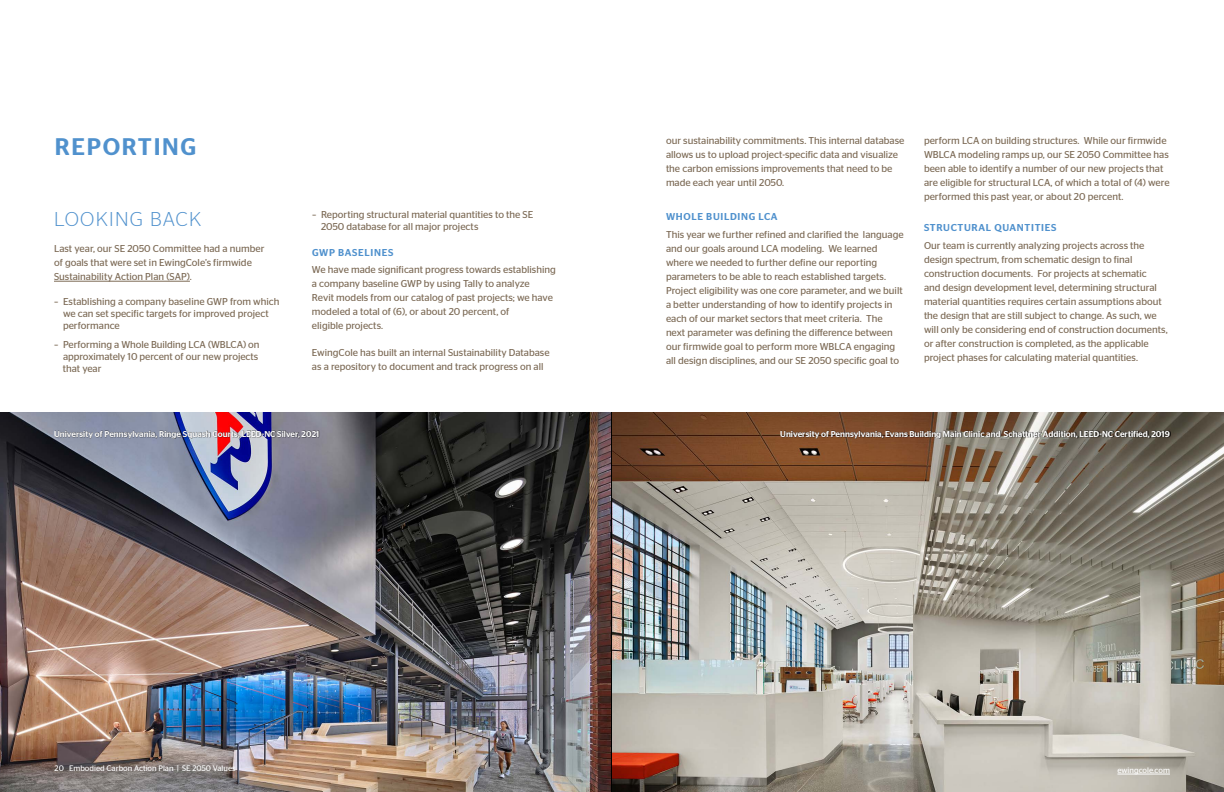
<style>
.page{position:relative;width:1224px;height:792px;background:#fff}
.page>*{position:absolute;margin:0;border:0;box-sizing:border-box;transform-origin:0 0}
.t1{font:500 24px "Stag Sans";letter-spacing:.07em;color:#5091cd}
.t2{font:300 20px "Stag Sans";letter-spacing:.06em;color:#5091cd}
.t3{font:10px/14px "Stag Sans";color:#7c6a55}
.t4{font:500 10px "Stag Sans";letter-spacing:.07em;color:#5091cd}
.t5{font:500 8.5px "Stag Sans";color:#fff}
.t6{font:8px "Stag Sans";color:#fff}
</style>
<div class="page">
<img style="left:612px;top:412px;width:612px;height:380px">
<img style="left:0;top:412px;width:610px;height:380px">
<hr style="left:54px;top:281px;width:136px;height:1px;background:#7c6a55">
<div style="left:781px;top:430px;width:390px;height:9px;background:#000;opacity:.75"></div>
<div style="left:55px;top:430px;width:265px;height:9px;background:#000;opacity:.75"></div>
<hr style="left:1117px;top:774px;width:53px;height:1px;background:#fff">
<h1 class="t1" style="left:55px;top:133px;width:143px">REPORTING</h1>
<h2 class="t2" style="left:54px;top:208px;width:149px">LOOKING BACK</h2>
<p class="t3" style="left:54px;top:242px;width:212px">Last year, our SE 2050 Committee had a number of goals that were set in EwingCole’s firmwide<br>Sustainability Action Plan (SAP).</p>
<p class="t3" style="left:63px;top:295px;width:218px;line-height:12px;text-indent:-9px">– Establishing a company baseline GWP from which we can set specific targets for improved project performance</p>
<p class="t3" style="left:63px;top:338px;width:198px;line-height:12px;text-align:justify;text-indent:-9px">– Performing a Whole Building LCA (WBLCA) on approximately 10 percent of our new projects that year</p>
<p class="t3" style="left:321px;top:209px;width:214px;line-height:12px;text-indent:-9px">– Reporting structural material quantities to the SE<br>2050 database for all major projects</p>
<p class="t4" style="left:312px;top:246px;width:83px">GWP BASELINES</p>
<p class="t3" style="left:312px;top:263px;width:245px">We have made significant progress towards establishing a company baseline GWP by using Tally to analyze<br>Revit models from our catalog of past projects; we have modeled a total of (6), or about 20 percent, of<br>eligible projects.</p>
<p class="t3" style="left:312px;top:345px;width:239px">EwingCole has built an internal Sustainability Database as a repository to document and track progress on all</p>
<p class="t3" style="left:666px;top:134px;width:240px">our sustainability commitments. This internal database allows us to upload project-specific data and visualize the carbon emissions improvements that need to be made each year until 2050.</p>
<p class="t4" style="left:666px;top:211px;width:113px">WHOLE BUILDING LCA</p>
<p class="t3" style="left:666px;top:227px;width:239px">This year we further refined and clarified the language and our goals around LCA modeling. We learned where we needed to further define our reporting parameters to be able to reach established targets.<br>Project eligibility was one core parameter, and we built a better understanding of how to identify projects in each of our market sectors that meet criteria. The next parameter was defining the difference between our firmwide goal to perform more WBLCA engaging all design disciplines, and our SE 2050 specific goal to</p>
<p class="t3" style="left:924px;top:134px;width:247px">perform LCA on building structures. While our firmwide WBLCA modeling ramps up, our SE 2050 Committee has been able to identify a number of our new projects that are eligible for structural LCA, of which a total of (4) were performed this past year, or about 20 percent.</p>
<p class="t4" style="left:924px;top:222px;width:134px">STRUCTURAL QUANTITIES</p>
<p class="t3" style="left:924px;top:238px;width:245px">Our team is currently analyzing projects across the design spectrum, from schematic design to final construction documents. For projects at schematic<br>and design development level, determining structural material quantities requires certain assumptions about the design that are still subject to change. As such, we will only be considering end of construction documents, or after construction is completed, as the applicable project phases for calculating material quantities.</p>
<p class="t5" style="left:54px;top:429px;width:267px">University of Pennsylvania, Ringe Squash Courts, LEED-NC Silver, 2021</p>
<p class="t5" style="left:780px;top:429px;width:391px">University of Pennsylvania, Evans Building Main Clinic and Schattner Addition, LEED-NC Certified, 2019</p>
<p class="t6" style="left:55px;top:764px;width:183px">20 Embodied Carbon Action Plan | SE 2050 Values</p>
<p class="t6" style="left:1117px;top:766px;width:54px">ewingcole.com</p>
</div>
